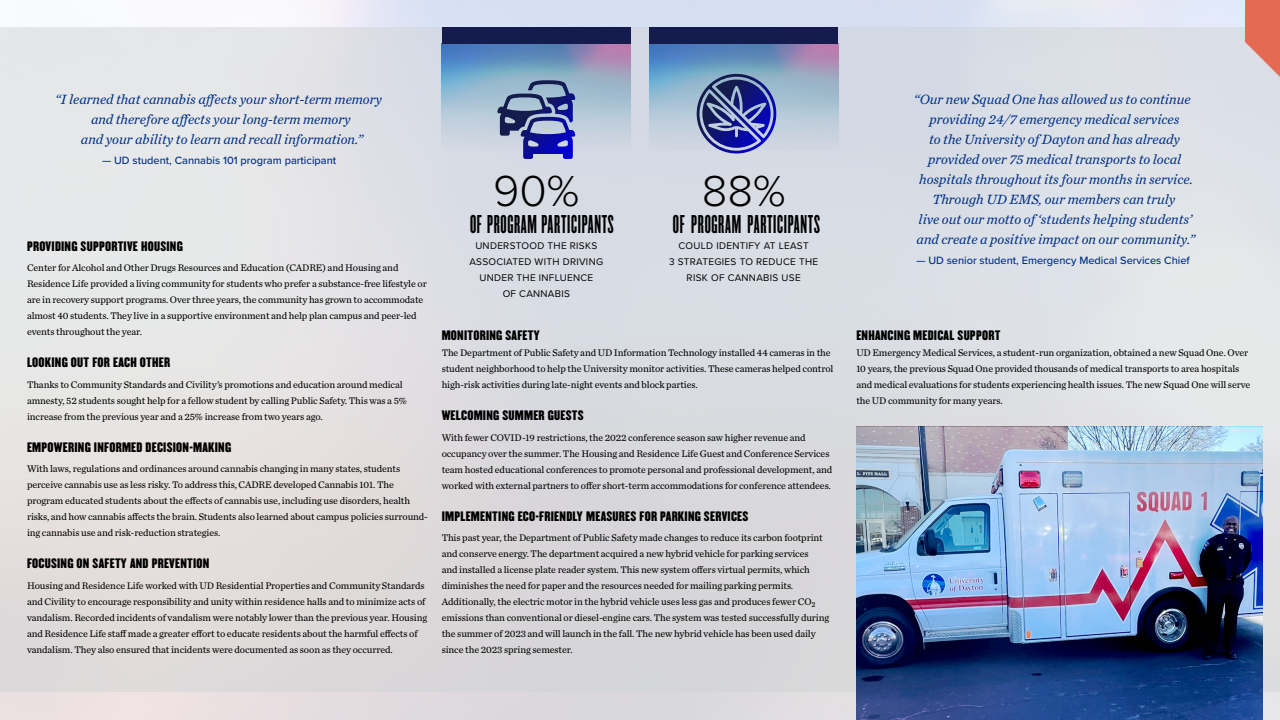
<style>
.page{position:relative;width:1280px;height:720px;background:#fff}
.page>*{position:absolute;margin:0;border:0;box-sizing:border-box;transform-origin:0 0}
.t1{font:300 45px "Proxima Nova";color:#000}
.t2{font:22.5px "Champion Bantamweight";letter-spacing:.03em;color:#000}
.t3{font:italic 14px/20px "Chronicle Text G2";color:#003087;text-align:center}
.Goal_subsection_title{font:12px "Champion Welterweight";letter-spacing:.02em;color:#000}
.t4{font:500 11px "Proxima Nova";color:#003087}
.t5{font:10px/16px "Chronicle Text G2";letter-spacing:-.01em;color:#000}
.t6{font:10px/16px "Proxima Nova";letter-spacing:.03em;color:#000;text-align:center}
</style>
<div class="page">
<div style="left:0;top:28px;width:1280px;height:664px;background:#dddee4"></div>
<img style="left:442px;top:44px;width:189px;height:106px">
<div style="left:442px;top:27px;width:189px;height:17px;background:#141b4d"></div>
<img style="left:649px;top:44px;width:189px;height:106px">
<div style="left:649px;top:27px;width:189px;height:17px;background:#141b4d"></div>
<img style="left:857px;top:427px;width:405px;height:293px">
<svg style="left:1245px;top:0;width:35px;height:77px"></svg>
<svg style="left:697px;top:74px;width:79px;height:80px;background:#5c67a8"></svg>
<svg style="left:497px;top:80px;width:79px;height:79px;background:#6c78b0"></svg>
<p class="t3" style="left:55px;top:88px;width:329px">“I learned that cannabis affects your short-term memory and therefore affects your long-term memory<br>and your ability to learn and recall information.”</p>
<p class="t4" style="left:102px;top:152px;width:236px">— UD student, Cannabis 101 program participant</p>
<p class="Goal_subsection_title" style="left:27px;top:236px;width:157px">PROVIDING SUPPORTIVE HOUSING</p>
<p class="t5" style="left:27px;top:259px;width:401px">Center for Alcohol and Other Drugs Resources and Education (CADRE) and Housing and Residence Life provided a living community for students who prefer a substance-free lifestyle or are in recovery support programs. Over three years, the community has grown to accommodate almost 40 students. They live in a supportive environment and help plan campus and peer-led events throughout the year.</p>
<p class="Goal_subsection_title" style="left:27px;top:353px;width:145px">LOOKING OUT FOR EACH OTHER</p>
<p class="t5" style="left:27px;top:376px;width:381px">Thanks to Community Standards and Civility’s promotions and education around medical amnesty, 52 students sought help for a fellow student by calling Public Safety. This was a 5% increase from the previous year and a 25% increase from two years ago.</p>
<p class="Goal_subsection_title" style="left:27px;top:437px;width:206px">EMPOWERING INFORMED DECISION-MAKING</p>
<p class="t5" style="left:27px;top:460px;width:402px">With laws, regulations and ordinances around cannabis changing in many states, students perceive cannabis use as less risky. To address this, CADRE developed Cannabis 101. The program educated students about the effects of cannabis use, including use disorders, health risks, and how cannabis affects the brain. Students also learned about campus policies surround&shy;ing cannabis use and risk-reduction strategies.</p>
<p class="Goal_subsection_title" style="left:27px;top:554px;width:184px">FOCUSING ON SAFETY AND PREVENTION</p>
<p class="t5" style="left:27px;top:577px;width:402px">Housing and Residence Life worked with UD Residential Properties and Community Standards and Civility to encourage responsibility and unity within residence halls and to minimize acts of vandalism. Recorded incidents of vandalism were notably lower than the previous year. Housing and Residence Life staff made a greater effort to educate residents about the harmful effects of vandalism. They also ensured that incidents were documented as soon as they occurred.</p>
<p class="t1" style="left:493px;top:158px;width:88px">90%</p>
<p class="t2" style="left:470px;top:208px;width:145px">OF PROGRAM PARTICIPANTS</p>
<p class="t6" style="left:469px;top:237px;width:135px">UNDERSTOOD THE RISKS<br>ASSOCIATED WITH DRIVING<br>UNDER THE INFLUENCE<br>OF CANNABIS</p>
<p class="t1" style="left:702px;top:158px;width:85px">88%</p>
<p class="t2" style="left:673px;top:208px;width:149px">OF PROGRAM PARTICIPANTS</p>
<p class="t6" style="left:669px;top:237px;width:151px">COULD IDENTIFY AT LEAST<br>3 STRATEGIES TO REDUCE THE<br>RISK OF CANNABIS USE</p>
<p class="Goal_subsection_title" style="left:442px;top:325px;width:100px">MONITORING SAFETY</p>
<p class="t5" style="left:442px;top:344px;width:393px">The Department of Public Safety and UD Information Technology installed 44 cameras in the student neighborhood to help the University monitor activities. These cameras helped control high-risk activities during late-night events and block parties.</p>
<p class="Goal_subsection_title" style="left:442px;top:405px;width:143px">WELCOMING SUMMER GUESTS</p>
<p class="t5" style="left:442px;top:429px;width:392px">With fewer COVID-19 restrictions, the 2022 conference season saw higher revenue and occupancy over the summer. The Housing and Residence Life Guest and Conference Services team hosted educational conferences to promote personal and professional development, and worked with external partners to offer short-term accommodations for conference attendees.</p>
<p class="Goal_subsection_title" style="left:442px;top:506px;width:308px">IMPLEMENTING ECO-FRIENDLY MEASURES FOR PARKING SERVICES</p>
<p class="t5" style="left:442px;top:529px;width:389px">This past year, the Department of Public Safety made changes to reduce its carbon footprint and conserve energy. The department acquired a new hybrid vehicle for parking services<br>and installed a license plate reader system. This new system offers virtual permits, which diminishes the need for paper and the resources needed for mailing parking permits.<br>Additionally, the electric motor in the hybrid vehicle uses less gas and produces fewer CO₂ emissions than conventional or diesel-engine cars. The system was tested successfully during the summer of 2023 and will launch in the fall. The new hybrid vehicle has been used daily since the 2023 spring semester.</p>
<p class="t3" style="left:914px;top:88px;width:278px">“Our new Squad One has allowed us to continue providing 24/7 emergency medical services<br>to the University of Dayton and has already provided over 75 medical transports to local</p>
<p class="t3" style="left:917px;top:168px;width:280px">hospitals throughout its four months in service.<br>Through UD EMS, our members can truly<br>live out our motto of ‘students helping students’ and create a positive impact on our community.”</p>
<p class="t4" style="left:916px;top:252px;width:275px">— UD senior student, Emergency Medical Services Chief</p>
<p class="Goal_subsection_title" style="left:856px;top:325px;width:146px">ENHANCING MEDICAL SUPPORT</p>
<p class="t5" style="left:856px;top:344px;width:396px">UD Emergency Medical Services, a student-run organization, obtained a new Squad One. Over 10 years, the previous Squad One provided thousands of medical transports to area hospitals and medical evaluations for students experiencing health issues. The new Squad One will serve the UD community for many years.</p>
</div>
